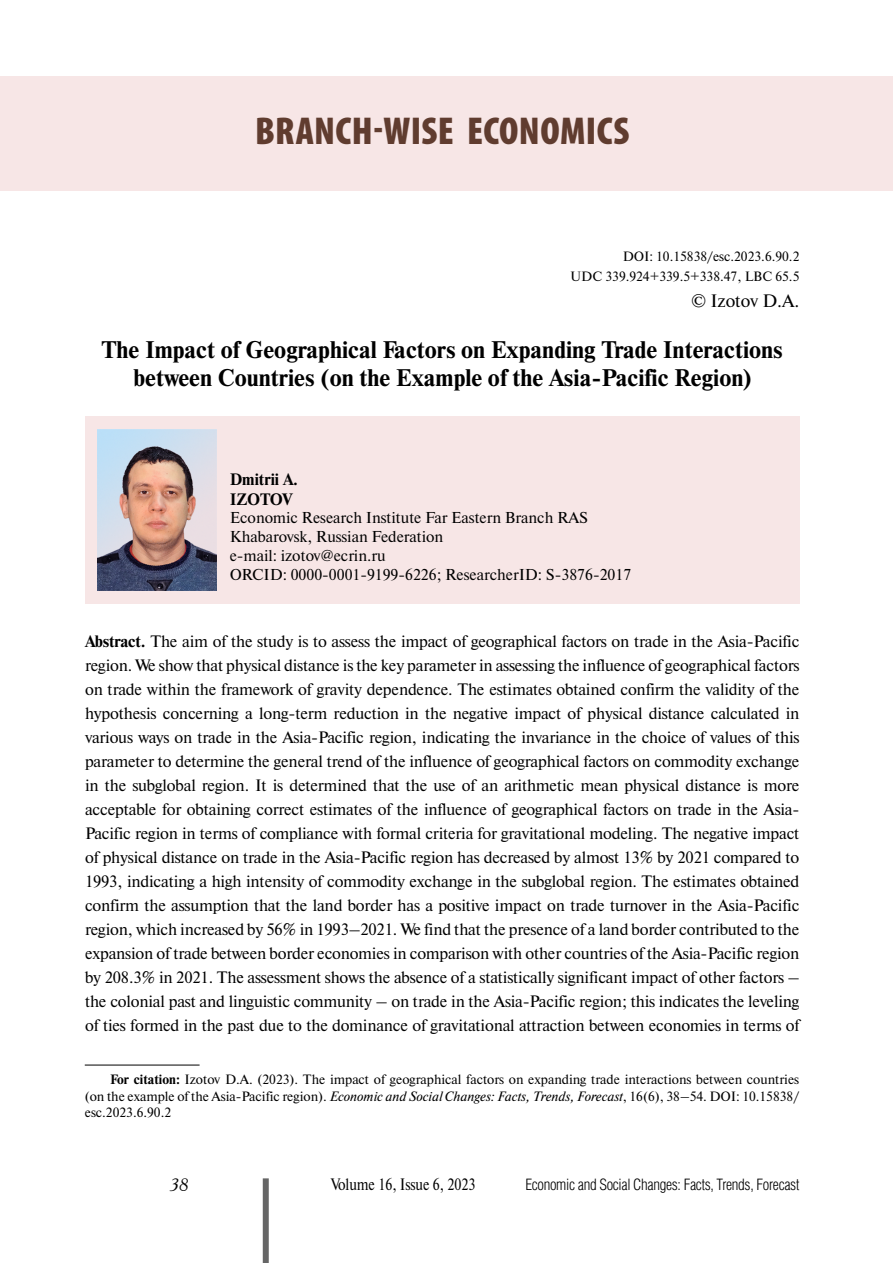
<style>
.page{position:relative;width:893px;height:1263px;background:#fff}
.page>*{position:absolute;margin:0;border:0;box-sizing:border-box;transform-origin:0 0}
.t1{font:900 condensed 39px "Myriad Pro";letter-spacing:.01em;color:#603c2f}
.t2{font:700 24px/28.8px "Newton C";color:#000;text-align:center}
.t3{font:18px "Newton C";color:#000}
.t4{font:italic 18px "Academy";color:#000}
.t5{font:16.5px/24px "Newton C";letter-spacing:-.01em;color:#000;text-align:justify}
.t6{font:16.5px "Newton C";letter-spacing:-.01em;color:#000;scale:.85 1}
.t7{font:700 16.5px/19.8px "Newton C";color:#000}
.t8{font:15.75px/18.9px "Newton C";color:#000}
.t9{font:300 15.75px "Helios Cond";letter-spacing:-.02em;color:#000}
.t10{font:13.5px/16.2px "Newton C";color:#000;text-align:right}
.s1{font-weight:700}
.s2{font-style:italic}
</style>
<div class="page">
<div style="left:263px;top:1178px;width:6px;height:85px;background:#666"></div>
<div style="left:0;top:76px;width:893px;height:114px;background:#f7e6e6"></div>
<div style="left:85px;top:416px;width:714px;height:187px;background:#f7e6e6"></div>
<hr style="left:85px;top:1065px;width:115px;height:1px;background:#000">
<img style="left:98px;top:429px;width:119px;height:162px">
<h1 class="t1" style="left:255px;top:106px;width:376px">BRANCH-WISE ECONOMICS</h1>
<p class="t10" style="left:570px;top:246px;width:231px;line-height:20.4px">DOI: 10.15838/esc.2023.6.90.2<br>UDC 339.924+339.5+338.47, LBC 65.5</p>
<p class="t3" style="left:691px;top:291px;width:110px">© Izotov D.A.</p>
<h2 class="t2" style="left:102px;top:335px;width:683px">The Impact of Geographical Factors on Expanding Trade Interactions between Countries (on the Example of the Asia-Pacific Region)</h2>
<p class="t7" style="left:230px;top:469px;width:70px">Dmitrii А.<br>IZOTOV</p>
<p class="t8" style="left:230px;top:509px;width:403px">Economic Research Institute Far Eastern Branch RAS Khabarovsk, Russian Federation<br>e-mail: izotov@ecrin.ru<br>ORCID: 0000-0001-9199-6226; ResearcherID: S-3876-2017</p>
<p class="t5" style="left:85px;top:629px;width:716px"><span class="s1">Abstract.</span> The aim of the study is to assess the impact of geographical factors on trade in the Asia-Pacific region. We show that physical distance is the key parameter in assessing the influence of geographical factors on trade within the framework of gravity dependence. The estimates obtained confirm the validity of the hypothesis concerning a long-term reduction in the negative impact of physical distance calculated in various ways on trade in the Asia-Pacific region, indicating the invariance in the choice of values of this parameter to determine the general trend of the influence of geographical factors on commodity exchange in the subglobal region. It is determined that the use of an arithmetic mean physical distance is more acceptable for obtaining correct estimates of the influence of geographical factors on trade in the Asia-Pacific region in terms of compliance with formal criteria for gravitational modeling. The negative impact of physical distance on trade in the Asia-Pacific region has decreased by almost 13% by 2021 compared to 1993, indicating a high intensity of commodity exchange in the subglobal region. The estimates obtained confirm the assumption that the land border has a positive impact on trade turnover in the Asia-Pacific region, which increased by 56% in 1993–2021. We find that the presence of a land border contributed to the expansion of trade between border economies in comparison with other countries of the Asia-Pacific region by 208.3% in 2021. The assessment shows the absence of a statistically significant impact of other factors – the colonial past and linguistic community – on trade in the Asia-Pacific region; this indicates the leveling of ties formed in the past due to the dominance of gravitational attraction between economies in terms of</p>
<p class="t10" style="left:85px;top:1072px;width:716px;text-align:justify;text-indent:26px"><span class="s1">For citation:</span> Izotov D.A. (2023). The impact of geographical factors on expanding trade interactions between countries (on the example of the Asia-Pacific region). <span class="s2">Economic and Social Changes: Facts, Trends, Forecast</span>, 16(6), 38–54. DOI: 10.15838/ esc.2023.6.90.2</p>
<p class="t4" style="left:170px;top:1174px;width:20px">38</p>
<p class="t6" style="left:331px;top:1176px;width:172px">Volume 16, Issue 6, 2023</p>
<p class="t9" style="left:525px;top:1176px;width:276px">Economic and Social Changes: Facts, Trends, Forecast</p>
</div>
